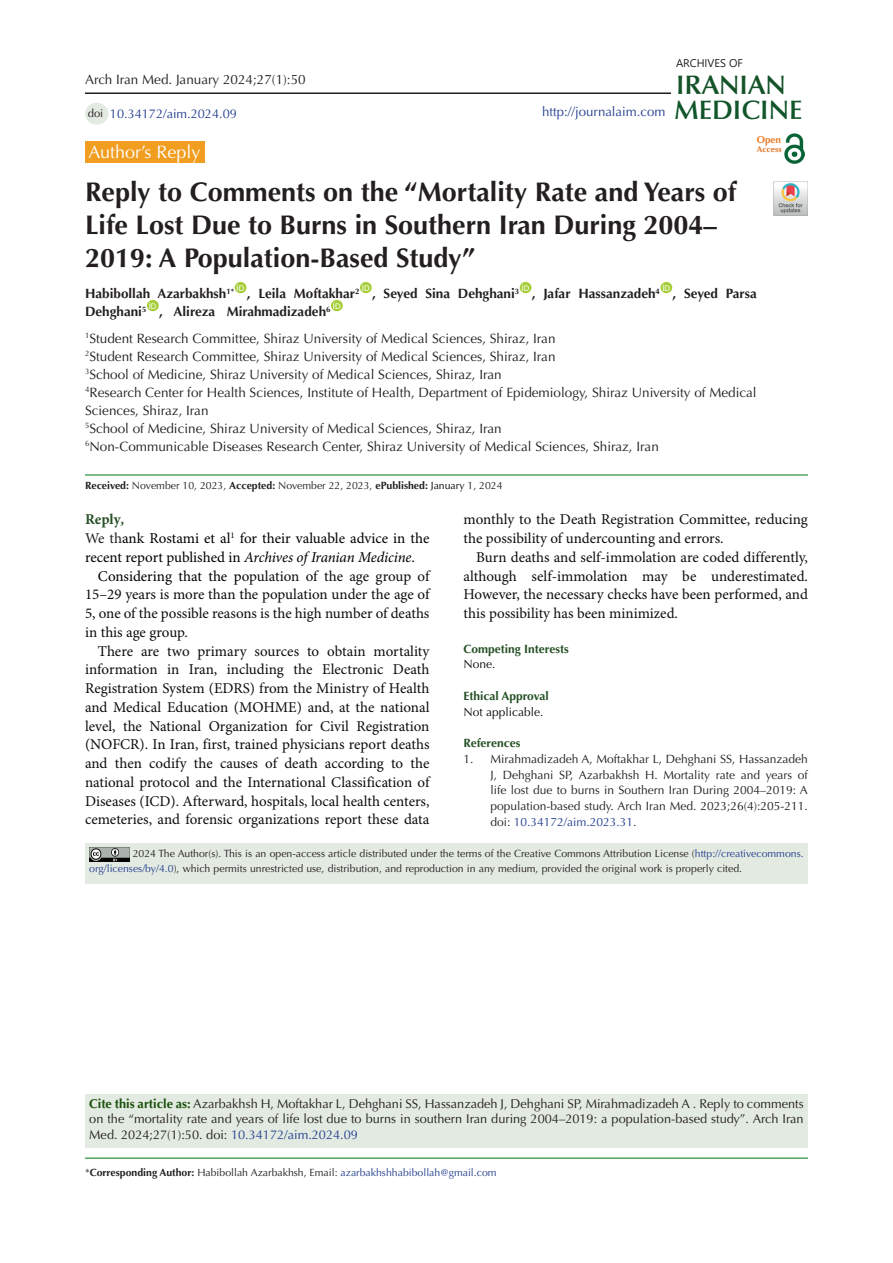
<style>
.page{position:relative;width:893px;height:1263px;background:#fff}
.page>*{position:absolute;margin:0;border:0;box-sizing:border-box;transform-origin:0 0}
.t1{font:700 27px/33px "Optima LT Std";color:#231f20}
.t2{font:600 26.85px "Optima LT Std";color:#11552a}
.t3{font:600 26.85px "Optima LT Std";color:#145228}
.t4{font:18px "Optima LT Std";color:#fff}
.t5{font:15px/18.8px "Minion Pro";color:#0d0d0d;text-align:justify}
.t6{font:15px/18.8px "Minion Pro";color:#000}
.t7{font:700 15px "Minion Pro";color:#265026}
.t8{font:13.5px/18px "Optima LT Std";color:#231f20}
.t9{font:700 13.5px "Optima LT Std";color:#231f20}
.t10{font:13.2px "Optima LT Std";color:#25408f}
.t11{font:12.75px/15.8px "Optima LT Std";color:#231f20;text-align:justify}
.t12{font:12.75px "Optima LT Std";color:#25408f}
.t13{font:12px/15.8px "Optima LT Std";color:#231f20;text-align:justify}
.Pa2{font:700 12px "Optima LT Std";color:#265026}
.Pa2-2{font:12px "Optima LT Std";color:#0d0d0d}
.t14{font:11.25px "Optima LT Std";color:#231f20}
.t15{font:11.1px "Segoe UI";color:#231f20}
.t16{font:10.5px/15px "Optima LT Std";color:#231f20}
.t17{font:10.5px "Optima LT Std";color:#25408f}
.t18{font:700 9.9px "Optima LT Std";color:#ee7a23}
.t19{font:700 8.4px "Optima LT Std";color:#e67625}
.t20{font:7.8px "Arial";color:#fff}
.s1{font-weight:700}
.s2{color:#040503}
.s3{font-style:italic}
.s4{color:#221e1f}
.s5{color:#000}
.s6{color:#25408f}
.s7{font-weight:700;color:#19500a}
.s8{color:#231f20}
.s9{font-weight:700;color:#231f20}
</style>
<div class="page">
<hr style="left:85px;top:1158px;width:723px;height:1px;background:#007513">
<div style="left:85px;top:141px;width:119px;height:22px;background:#f19d20"></div>
<div style="left:235px;top:282px;width:11px;height:11px;background:#a6ce39;border-radius:50%"></div>
<div style="left:360px;top:282px;width:12px;height:11px;background:#a6ce39;border-radius:50%"></div>
<div style="left:520px;top:282px;width:11px;height:11px;background:#a6ce39;border-radius:50%"></div>
<div style="left:660px;top:282px;width:12px;height:11px;background:#a6ce39;border-radius:50%"></div>
<div style="left:147px;top:300px;width:12px;height:11px;background:#a6ce39;border-radius:50%"></div>
<div style="left:331px;top:300px;width:12px;height:11px;background:#a6ce39;border-radius:50%"></div>
<div style="left:85px;top:103px;width:23px;height:22px;background:#e3eae2;border-radius:50%"></div>
<hr style="left:85px;top:92px;width:586px;height:2px;background:#231f20">
<img style="left:785px;top:133px;width:19px;height:31px">
<img style="left:774px;top:182px;width:34px;height:34px">
<div style="left:85px;top:1094px;width:723px;height:54px;background:#e3eae2"></div>
<hr style="left:85px;top:475px;width:723px;height:1px;background:#007513">
<div style="left:85px;top:843px;width:723px;height:41px;background:#e3eae2"></div>
<img style="left:89px;top:848px;width:40px;height:14px">
<p class="t8" style="left:85px;top:71px;width:222px">Arch Iran Med. January 2024;27(1):50</p>
<p class="t14" style="left:88px;top:106px;width:17px">doi</p>
<p class="t12" style="left:110px;top:106px;width:128px">10.34172/aim.2024.09</p>
<p class="t10" style="left:542px;top:104px;width:125px">http://journalaim.com</p>
<p class="t15" style="left:676px;top:52px;width:68px">ARCHIVES OF</p>
<p class="t3" style="left:676px;top:69px;width:111px">IRANIAN</p>
<p class="t2" style="left:674px;top:94px;width:130px">MEDICINE</p>
<p class="t18" style="left:757px;top:134px;width:26px">Open</p>
<p class="t19" style="left:757px;top:144px;width:26px">Access</p>
<p class="t4" style="left:89px;top:141px;width:114px">Author’s Reply</p>
<p class="t1" style="left:85px;top:176px;width:653px">Reply to Comments on the “Mortality Rate and Years of<br>Life Lost Due to Burns in Southern Iran During 2004–<br>2019: A Population-Based Study”</p>
<p class="t9" style="left:85px;top:286px;width:151px">Habibollah Azarbakhsh<sup>1*</sup></p>
<p class="t20" style="left:237px;top:283px;width:9px">ID</p>
<p class="t20" style="left:362px;top:283px;width:9px">ID</p>
<p class="t20" style="left:522px;top:283px;width:9px">ID</p>
<p class="t20" style="left:662px;top:283px;width:9px">ID</p>
<p class="t9" style="left:247px;top:286px;width:114px">, Leila Moftakhar<sup>2</sup></p>
<p class="t9" style="left:532px;top:286px;width:130px">, Jafar Hassanzadeh<sup>4</sup></p>
<p class="t9" style="left:372px;top:286px;width:149px">, Seyed Sina Dehghani<sup>3</sup></p>
<p class="t9" style="left:673px;top:286px;width:86px">, Seyed Parsa</p>
<p class="t20" style="left:333px;top:301px;width:9px">ID</p>
<p class="t8" style="left:85px;top:329px;width:472px"><sup>1</sup>Student Research Committee, Shiraz University of Medical Sciences, Shiraz, Iran</p>
<p class="t8" style="left:85px;top:347px;width:472px"><sup>2</sup>Student Research Committee, Shiraz University of Medical Sciences, Shiraz, Iran</p>
<p class="t8" style="left:85px;top:365px;width:418px"><sup>3</sup>School of Medicine, Shiraz University of Medical Sciences, Shiraz, Iran</p>
<p class="t8" style="left:85px;top:383px;width:673px"><sup>4</sup>Research Center for Health Sciences, Institute of Health, Department of Epidemiology, Shiraz University of Medical<br>Sciences, Shiraz, Iran</p>
<p class="t8" style="left:85px;top:419px;width:418px"><sup>5</sup>School of Medicine, Shiraz University of Medical Sciences, Shiraz, Iran</p>
<p class="t8" style="left:85px;top:437px;width:575px"><sup>6</sup>Non-Communicable Diseases Research Center, Shiraz University of Medical Sciences, Shiraz, Iran</p>
<p class="t20" style="left:149px;top:301px;width:9px">ID</p>
<p class="t9" style="left:85px;top:304px;width:63px">Dehghani<sup>5</sup></p>
<p class="t9" style="left:159px;top:304px;width:173px">, Alireza Mirahmadizadeh<sup>6</sup></p>
<p class="t16" style="left:85px;top:478px;width:419px"><span class="s1">Received:</span> November 10, 2023, <span class="s1">Accepted:</span> November 22, 2023, <span class="s1">ePublished:</span> <span class="s2">January</span> 1, 2024</p>
<p class="t7" style="left:85px;top:509px;width:41px">Reply<span class="s3">,</span></p>
<p class="t6" style="left:85px;top:530px;width:346px"><span class="s4">We th</span>ank Rostami et al<sup>1</sup> for their valuable advice in the recent report published in <span class="s3">Archives of Iranian Medicine</span>.</p>
<p class="t5" style="left:85px;top:567px;width:346px;text-indent:13px"><span class="s5">Considering that the p</span>opulation of the age group of 15–29 years is more than the population under the age of 5, one of the possible reasons is the high number of deaths in this age group.</p>
<p class="t5" style="left:85px;top:642px;width:346px;text-indent:13px">There are two primary sources to obtain mortality information in Iran, including the Electronic Death Registration System (EDRS) from the Ministry of Health and Medical Education (MOHME) and, at the national level, the National Organization for Civil Registration (NOFCR). In Iran, first, trained physicians report deaths and then codify the causes of death according to the national protocol and the International Classification of Diseases (ICD). Afterward, hospitals, local health centers, cemeteries, and forensic organizations report these data</p>
<p class="t5" style="left:463px;top:511px;width:346px">monthly to the Death Registration Committee, reducing the possibility of undercounting and errors.</p>
<p class="t5" style="left:463px;top:548px;width:346px;text-indent:13px">Burn deaths and self-immolation are coded differently, although self-immolation may be underestimated.<br>However, the necessary checks have been performed, and this possibility has been minimized.</p>
<p class="Pa2" style="left:463px;top:642px;width:107px">Competing Interests</p>
<p class="Pa2-2" style="left:463px;top:657px;width:34px">None.</p>
<p class="Pa2" style="left:463px;top:689px;width:87px">Ethical Approval</p>
<p class="Pa2-2" style="left:463px;top:705px;width:82px">Not applicable.</p>
<p class="Pa2" style="left:463px;top:736px;width:58px">References</p>
<p class="t13" style="left:490px;top:751px;width:319px;text-indent:-27px">1. Mirahmadizadeh A, Moftakhar L, Dehghani SS, Hassanzadeh J, Dehghani SP, Azarbakhsh H. Mortality rate and years of life lost due to burns in Southern Iran During 2004–2019: A population-based study. Arch Iran Med. 2023;26(4):205-211. doi: <span class="s6">10.34172/aim.2023.31</span>.</p>
<p class="t16" style="left:89px;top:846px;width:716px;text-indent:43px">2024 The Author(s). This is an open-access article distributed under the terms of the Creative Commons Attribution License (<span class="s6">http://creativecommons. org/licenses/by/4.0</span>), which permits unrestricted use, distribution, and reproduction in any medium, provided the original work is properly cited.</p>
<p class="t11" style="left:89px;top:1096px;width:716px"><span class="s7">Cite this article as:</span> Azarbakhsh H, Moftakhar L, Dehghani SS, Hassanzadeh J, Dehghani SP, Mirahmadizadeh A . Reply to comments on the “mortality rate and years of life lost due to burns in southern Iran during 2004–2019: a population-based study”. Arch Iran Med. 2024;27(1):50. doi: <span class="s6">10.34172/aim.2024.09</span></p>
<p class="t17" style="left:85px;top:1166px;width:413px"><span class="s8">*</span><span class="s9">Corresponding Author:</span> <span class="s8">Habibollah Azarbakhsh, Email:</span> azarbakhshhabibollah@gmail.com</p>
</div>
